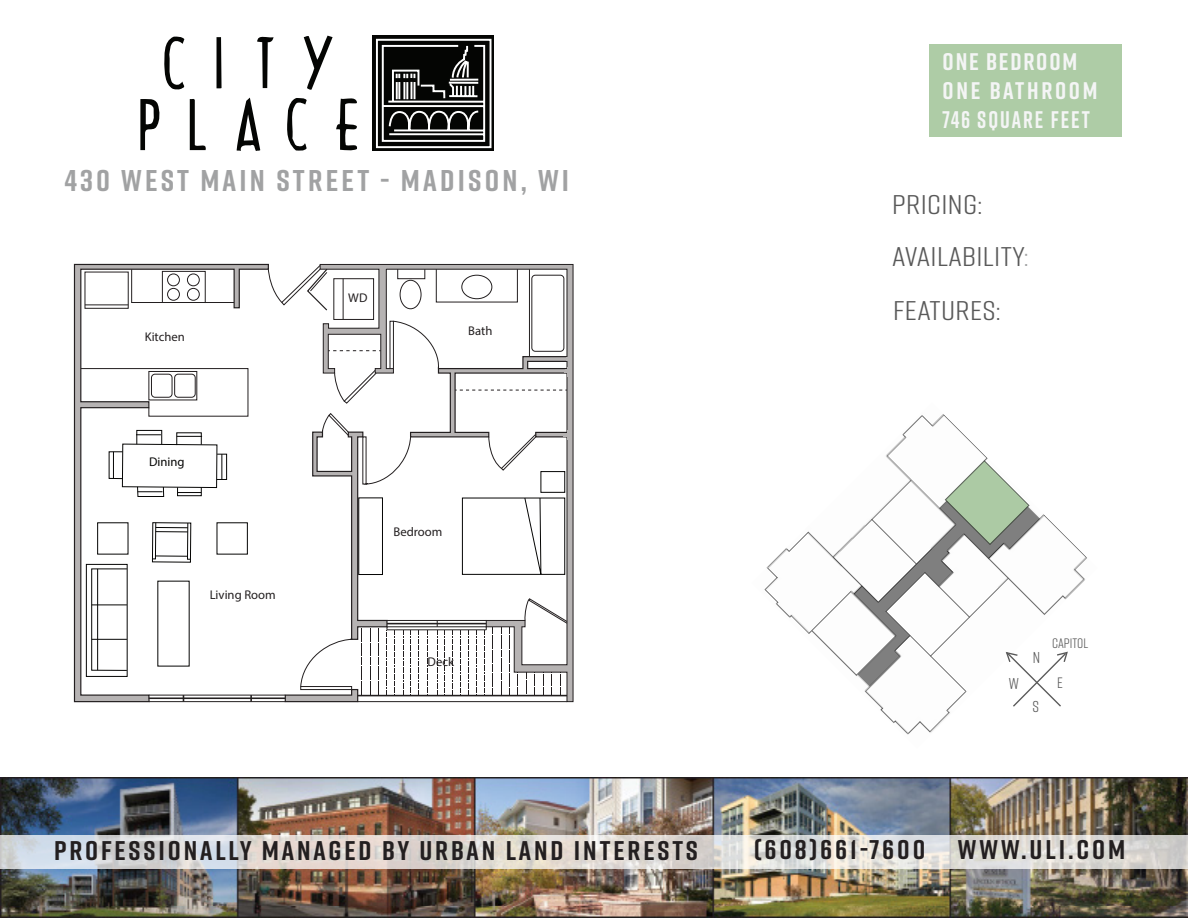
<style>
.page{position:relative;width:1188px;height:918px;background:#fff}
.page>*{position:absolute;margin:0;border:0;box-sizing:border-box;transform-origin:0 0}
.t1{font:700 30px "Rift";letter-spacing:.1em;color:#a1a2a3;scale:1.07 1}
.t2{font:700 27px "Rift";letter-spacing:.1em;color:#231f20;scale:1.07 1}
.t3{font:27px "Rift";letter-spacing:.01em;color:#595959;scale:1.17 1}
.t4{font:700 24px "Rift";letter-spacing:.09em;color:#f4f5f5;scale:.91 1}
.t5{font:700 24px "Rift";letter-spacing:.11em;color:#f4f5f5}
.t6{font:700 24px "Rift";letter-spacing:.07em;color:#f4f5f5;scale:1.04 1}
.t7{font:15.75px "Rift";color:#595959}
.t8{font:15px "Rift";color:#595959}
.t9{font:13.65px "Rift";color:#595959}
.t10{font:12.6px "Myriad Pro";color:#231f20}
.t11{font:12.6px "Myriad Pro";color:#050504}
.s1{color:#a1a2a3}
</style>
<div class="page">
<img style="left:0;top:778px;width:1188px;height:140px">
<svg style="left:0;top:835px;width:1188px;height:33px;background:#dcd9d6"></svg>
<div style="left:929px;top:44px;width:192px;height:93px;background:#aecca6"></div>
<svg style="left:73px;top:263px;width:196px;height:440px"></svg>
<hr style="left:149px;top:695px;width:136px;height:1px;background:#231f20">
<hr style="left:149px;top:701px;width:136px;height:1px;background:#231f20">
<hr style="left:149px;top:697px;width:136px;height:2px;background:#231f20">
<div style="left:86px;top:564px;width:42px;height:113px;border:1px solid #050504"></div>
<svg style="left:91px;top:568px;width:37px;height:103px"></svg>
<hr style="left:97px;top:569px;width:1px;height:101px;background:#050504">
<hr style="left:92px;top:605px;width:35px;height:1px;background:#050504">
<hr style="left:92px;top:639px;width:35px;height:1px;background:#050504">
<svg style="left:152px;top:522px;width:5px;height:38px"></svg>
<hr style="left:156px;top:527px;width:32px;height:1px;background:#050504">
<hr style="left:156px;top:531px;width:32px;height:1px;background:#050504">
<hr style="left:155px;top:556px;width:33px;height:1px;background:#050504">
<svg style="left:187px;top:522px;width:4px;height:38px"></svg>
<svg style="left:267px;top:264px;width:305px;height:439px"></svg>
<div style="left:541px;top:471px;width:24px;height:22px;border:1px solid #050504"></div>
<div style="left:358px;top:497px;width:25px;height:78px;border:1px solid #050504"></div>
<svg style="left:113px;top:452px;width:1px;height:26px"></svg>
<div style="left:136px;top:430px;width:26px;height:15px;border:1px solid #050504"></div>
<svg style="left:136px;top:434px;width:25px;height:1px"></svg>
<svg style="left:177px;top:436px;width:25px;height:1px"></svg>
<div style="left:137px;top:486px;width:27px;height:11px;border:1px solid #050504"></div>
<div style="left:177px;top:487px;width:25px;height:9px;border:1px solid #050504"></div>
<div style="left:216px;top:454px;width:11px;height:26px;border:1px solid #050504"></div>
<svg style="left:122px;top:443px;width:100px;height:50px"></svg>
<svg style="left:304px;top:36px;width:29px;height:54px"></svg>
<svg style="left:164px;top:36px;width:21px;height:54px"></svg>
<svg style="left:217px;top:37px;width:5px;height:52px"></svg>
<svg style="left:257px;top:36px;width:17px;height:52px"></svg>
<svg style="left:287px;top:98px;width:20px;height:52px"></svg>
<svg style="left:190px;top:99px;width:16px;height:51px"></svg>
<svg style="left:336px;top:98px;width:21px;height:52px"></svg>
<svg style="left:140px;top:99px;width:20px;height:51px"></svg>
<svg style="left:237px;top:98px;width:23px;height:52px"></svg>
<div style="left:373px;top:36px;width:121px;height:114px;background:#040503"></div>
<svg style="left:375px;top:38px;width:117px;height:111px"></svg>
<img style="left:764px;top:414px;width:323px;height:321px">
<svg style="left:1005px;top:651px;width:64px;height:57px"></svg>
<p class="t1" style="left:65px;top:159px;width:473px">430 WEST MAIN STREET - MADISON, WI</p>
<p class="t10" style="left:145px;top:329px;width:42px">Kitchen</p>
<p class="t11" style="left:149px;top:454px;width:37px">Dining</p>
<p class="t10" style="left:210px;top:587px;width:68px">Living Room</p>
<p class="t10" style="left:348px;top:290px;width:21px">WD</p>
<p class="t10" style="left:468px;top:323px;width:26px">Bath</p>
<p class="t10" style="left:393px;top:524px;width:50px">Bedroom</p>
<p class="t10" style="left:428px;top:654px;width:28px">Deck</p>
<p class="t2" style="left:54px;top:831px;width:603px">PROFESSIONALLY MANAGED BY URBAN LAND INTERESTS</p>
<p class="t6" style="left:943px;top:45px;width:131px">ONE BEDROOM</p>
<p class="t5" style="left:943px;top:74px;width:156px">ONE BATHROOM</p>
<p class="t4" style="left:943px;top:102px;width:163px">746 SQUARE FEET</p>
<p class="t3" style="left:892px;top:186px;width:79px">PRICING:</p>
<p class="t3" style="left:892px;top:238px;width:118px">AVAILABILITY<span class="s1">:</span></p>
<p class="t3" style="left:893px;top:292px;width:93px">FEATURES:</p>
<p class="t7" style="left:1033px;top:646px;width:9px">N</p>
<p class="t9" style="left:1052px;top:633px;width:38px">Capitol</p>
<p class="t7" style="left:1009px;top:672px;width:12px">W</p>
<p class="t8" style="left:1057px;top:672px;width:7px">E</p>
<p class="t7" style="left:1032px;top:696px;width:8px">S</p>
<p class="t2" style="left:754px;top:831px;width:349px">(608)661-7600 WWW.ULI.COM</p>
</div>
